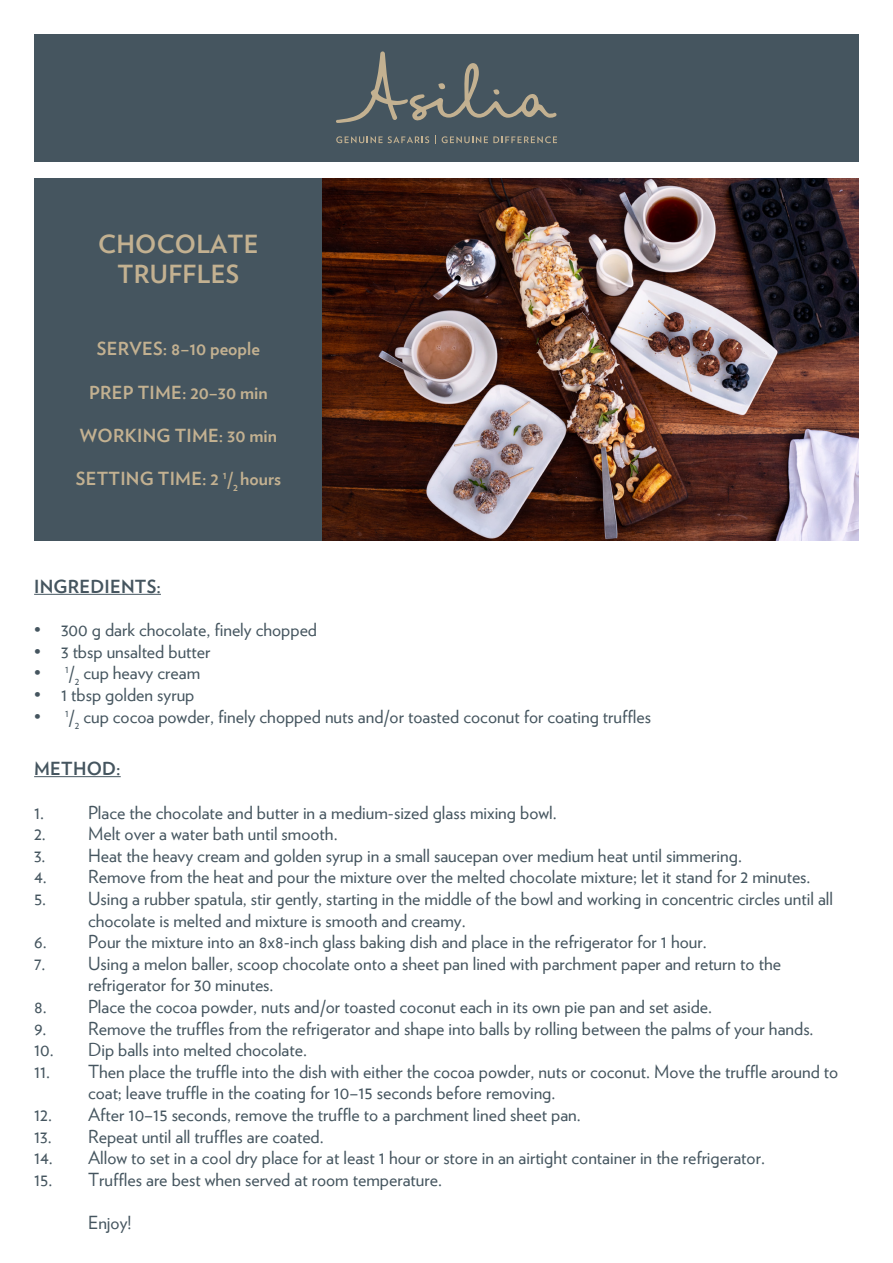
<style>
.page{position:relative;width:893px;height:1263px;background:#fff}
.page>*{position:absolute;margin:0;border:0;box-sizing:border-box;transform-origin:0 0}
.t1{font:700 24.9px "Verlag";letter-spacing:.01em;color:#c3b191}
.t2{font:18px/21.6px "Verlag";color:#45555f}
.t3{font:700 18px "Verlag";letter-spacing:.015em;color:#c3b191}
.t4{font:700 18px "Verlag";letter-spacing:.015em;color:#45555f}
</style>
<div class="page">
<div style="left:34px;top:178px;width:825px;height:362px;background:#45555f"></div>
<div style="left:34px;top:34px;width:825px;height:128px;background:#45555f"></div>
<img style="left:323px;top:178px;width:536px;height:362px">
<svg style="left:336px;top:136px;width:93px;height:7px"></svg>
<svg style="left:442px;top:136px;width:115px;height:7px"></svg>
<svg style="left:336px;top:51px;width:220px;height:72px"></svg>
<hr style="left:34px;top:594px;width:127px;height:1px;background:#45555f">
<hr style="left:34px;top:776px;width:87px;height:1px;background:#45555f">
<p class="t1" style="left:98px;top:225px;width:162px">CHOCOLATE</p>
<p class="t1" style="left:117px;top:255px;width:123px">TRUFFLES</p>
<p class="t3" style="left:97px;top:335px;width:164px">SERVES: 8–10 people</p>
<p class="t3" style="left:89px;top:378px;width:180px">PREP TIME: 20–30 min</p>
<p class="t3" style="left:80px;top:421px;width:199px">WORKING TIME: 30 min</p>
<p class="t3" style="left:76px;top:464px;width:206px">SETTING TIME: 2 <sup>1</sup>/<sub>2</sub> hours</p>
<p class="t4" style="left:34px;top:572px;width:128px">INGREDIENTS:</p>
<p class="t2" style="left:34px;top:618px;width:285px">• 300 g dark chocolate, finely chopped</p>
<p class="t2" style="left:34px;top:640px;width:178px">• 3 tbsp unsalted butter</p>
<p class="t2" style="left:34px;top:661px;width:168px">• <sup>1</sup>/<sub>2</sub> cup heavy cream</p>
<p class="t2" style="left:34px;top:683px;width:162px">• 1 tbsp golden syrup</p>
<p class="t2" style="left:34px;top:704px;width:619px">• <sup>1</sup>/<sub>2</sub> cup cocoa powder, finely chopped nuts and/or toasted coconut for coating truffles</p>
<p class="t4" style="left:34px;top:755px;width:88px">METHOD:</p>
<p class="t2" style="left:34px;top:800px;width:12px">1.</p>
<p class="t2" style="left:88px;top:800px;width:470px">Place the chocolate and butter in a medium-sized glass mixing bowl.</p>
<p class="t2" style="left:34px;top:822px;width:305px">2. Melt over a water bath until smooth.</p>
<p class="t2" style="left:34px;top:843px;width:709px">3. Heat the heavy cream and golden syrup in a small saucepan over medium heat until simmering.</p>
<p class="t2" style="left:34px;top:865px;width:778px">4. Remove from the heat and pour the mixture over the melted chocolate mixture; let it stand for 2 minutes.</p>
<p class="t2" style="left:88px;top:887px;width:747px;text-indent:-54px">5. Using a rubber spatula, stir gently, starting in the middle of the bowl and working in concentric circles until all chocolate is melted and mixture is smooth and creamy.</p>
<p class="t2" style="left:34px;top:930px;width:674px">6. Pour the mixture into an 8x8-inch glass baking dish and place in the refrigerator for 1 hour.</p>
<p class="t2" style="left:34px;top:951px;width:748px">7. Using a melon baller, scoop chocolate onto a sheet pan lined with parchment paper and return to the</p>
<p class="t2" style="left:88px;top:973px;width:187px">refrigerator for 30 minutes.</p>
<p class="t2" style="left:34px;top:995px;width:680px">8. Place the cocoa powder, nuts and/or toasted coconut each in its own pie pan and set aside.</p>
<p class="t2" style="left:34px;top:1016px;width:781px">9. Remove the truffles from the refrigerator and shape into balls by rolling between the palms of your hands.</p>
<p class="t2" style="left:34px;top:1038px;width:275px">10. Dip balls into melted chocolate.</p>
<p class="t2" style="left:88px;top:1059px;width:752px;text-indent:-54px">11. Then place the truffle into the dish with either the cocoa powder, nuts or coconut. Move the truffle around to coat; leave truffle in the coating for 10–15 seconds before removing.</p>
<p class="t2" style="left:34px;top:1103px;width:548px">12. After 10–15 seconds, remove the truffle to a parchment lined sheet pan.</p>
<p class="t2" style="left:34px;top:1124px;width:291px">13. Repeat until all truffles are coated.</p>
<p class="t2" style="left:34px;top:1146px;width:732px">14. Allow to set in a cool dry place for at least 1 hour or store in an airtight container in the refrigerator.</p>
<p class="t2" style="left:34px;top:1167px;width:410px">15. Truffles are best when served at room temperature.</p>
<p class="t2" style="left:88px;top:1211px;width:45px">Enjoy!</p>
</div>
